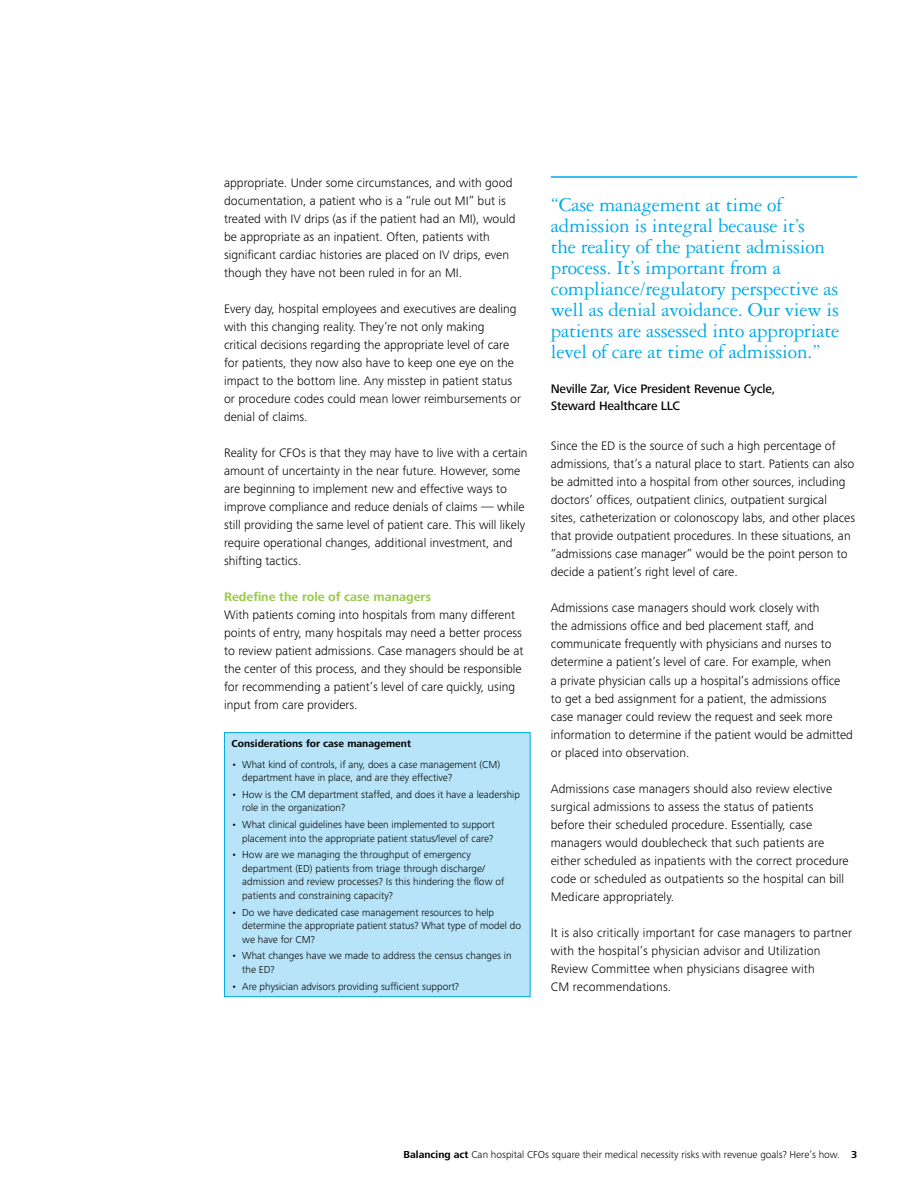
<style>
.page{position:relative;width:918px;height:1188px;background:#fff}
.page>*{position:absolute;margin:0;border:0;box-sizing:border-box;transform-origin:0 0}
.t1{font:21px/21px "Garamond 3 LT Std";letter-spacing:-.01em;color:#00aae7}
.t2{font:300 12.75px/18px "Frutiger Next Pro";color:#000}
.t3{font:500 12.75px/17.2px "Frutiger Next Pro";letter-spacing:-.01em;color:#000}
.t4{font:700 12.75px "Frutiger Next Pro";color:#99ca49}
.t5{font:300 10.5px/13.5px "Frutiger Next Pro";color:#000}
.t6{font:700 10.5px "Frutiger Next Pro";color:#000}
.s1{font-weight:700}
</style>
<div class="page">
<div style="left:224px;top:733px;width:306px;height:264px;background:#b7e4f8"></div>
<div style="left:224px;top:732px;width:307px;height:265px;border:1px solid #00aae7"></div>
<hr style="left:551px;top:176px;width:306px;height:2px;background:#00aae7">
<p class="t2" style="left:224px;top:174px;width:293px">appropriate. Under some circumstances, and with good documentation, a patient who is a “rule out MI” but is treated with IV drips (as if the patient had an MI), would be appropriate as an inpatient. Often, patients with significant cardiac histories are placed on IV drips, even though they have not been ruled in for an MI.</p>
<p class="t2" style="left:224px;top:300px;width:299px">Every day, hospital employees and executives are dealing with this changing reality. They’re not only making<br>critical decisions regarding the appropriate level of care for patients, they now also have to keep one eye on the impact to the bottom line. Any misstep in patient status or procedure codes could mean lower reimbursements or denial of claims.</p>
<p class="t2" style="left:224px;top:444px;width:305px">Reality for CFOs is that they may have to live with a certain amount of uncertainty in the near future. However, some are beginning to implement new and effective ways to improve compliance and reduce denials of claims — while still providing the same level of patient care. This will likely require operational changes, additional investment, and shifting tactics.</p>
<p class="t4" style="left:224px;top:590px;width:209px">Redefine the role of case managers</p>
<p class="t2" style="left:224px;top:606px;width:301px">With patients coming into hospitals from many different points of entry, many hospitals may need a better process to review patient admissions. Case managers should be at the center of this process, and they should be responsible for recommending a patient’s level of care quickly, using input from care providers.</p>
<p class="t6" style="left:232px;top:738px;width:181px">Considerations for case management</p>
<p class="t5" style="left:242px;top:757px;width:259px;text-indent:-11px">• What kind of controls, if any, does a case management (CM) department have in place, and are they effective?</p>
<p class="t5" style="left:242px;top:788px;width:279px;text-indent:-11px">• How is the CM department staffed, and does it have a leadership role in the organization?</p>
<p class="t5" style="left:232px;top:818px;width:265px;text-align:right">• What clinical guidelines have been implemented to support placement into the appropriate patient status/level of care?</p>
<p class="t5" style="left:242px;top:848px;width:264px;text-indent:-11px">• How are we managing the throughput of emergency department (ED) patients from triage through discharge/ admission and review processes? Is this hindering the flow of patients and constraining capacity?</p>
<p class="t5" style="left:242px;top:905px;width:280px;text-indent:-11px">• Do we have dedicated case management resources to help determine the appropriate patient status? What type of model do we have for CM?</p>
<p class="t5" style="left:242px;top:949px;width:271px;text-indent:-11px">• What changes have we made to address the census changes in the ED?</p>
<p class="t5" style="left:232px;top:979px;width:229px">• Are physician advisors providing sufficient support?</p>
<p class="t1" style="left:551px;top:195px;width:290px">“Case management at time of admission is integral because it’s<br>the reality of the patient admission process. It’s important from a compliance/regulatory perspective as well as denial avoidance. Our view is patients are assessed into appropriate level of care at time of admission.”</p>
<p class="t3" style="left:551px;top:380px;width:226px">Neville Zar, Vice President Revenue Cycle,<br>Steward Healthcare LLC</p>
<p class="t2" style="left:551px;top:437px;width:306px">Since the ED is the source of such a high percentage of admissions, that’s a natural place to start. Patients can also be admitted into a hospital from other sources, including doctors’ offices, outpatient clinics, outpatient surgical sites, catheterization or colonoscopy labs, and other places that provide outpatient procedures. In these situations, an “admissions case manager” would be the point person to decide a patient’s right level of care.</p>
<p class="t2" style="left:551px;top:599px;width:304px">Admissions case managers should work closely with<br>the admissions office and bed placement staff, and communicate frequently with physicians and nurses to determine a patient’s level of care. For example, when<br>a private physician calls up a hospital’s admissions office to get a bed assignment for a patient, the admissions<br>case manager could review the request and seek more information to determine if the patient would be admitted or placed into observation.</p>
<p class="t2" style="left:551px;top:779px;width:299px">Admissions case managers should also review elective surgical admissions to assess the status of patients before their scheduled procedure. Essentially, case managers would doublecheck that such patients are either scheduled as inpatients with the correct procedure code or scheduled as outpatients so the hospital can bill Medicare appropriately.</p>
<p class="t2" style="left:551px;top:923px;width:303px">It is also critically important for case managers to partner with the hospital’s physician advisor and Utilization Review Committee when physicians disagree with<br>CM recommendations.</p>
<p class="t5" style="left:404px;top:1147px;width:455px"><span class="s1">Balancing act</span> Can hospital CFOs square their medical necessity risks with revenue goals? Here’s how. <span class="s1">3</span></p>
</div>
